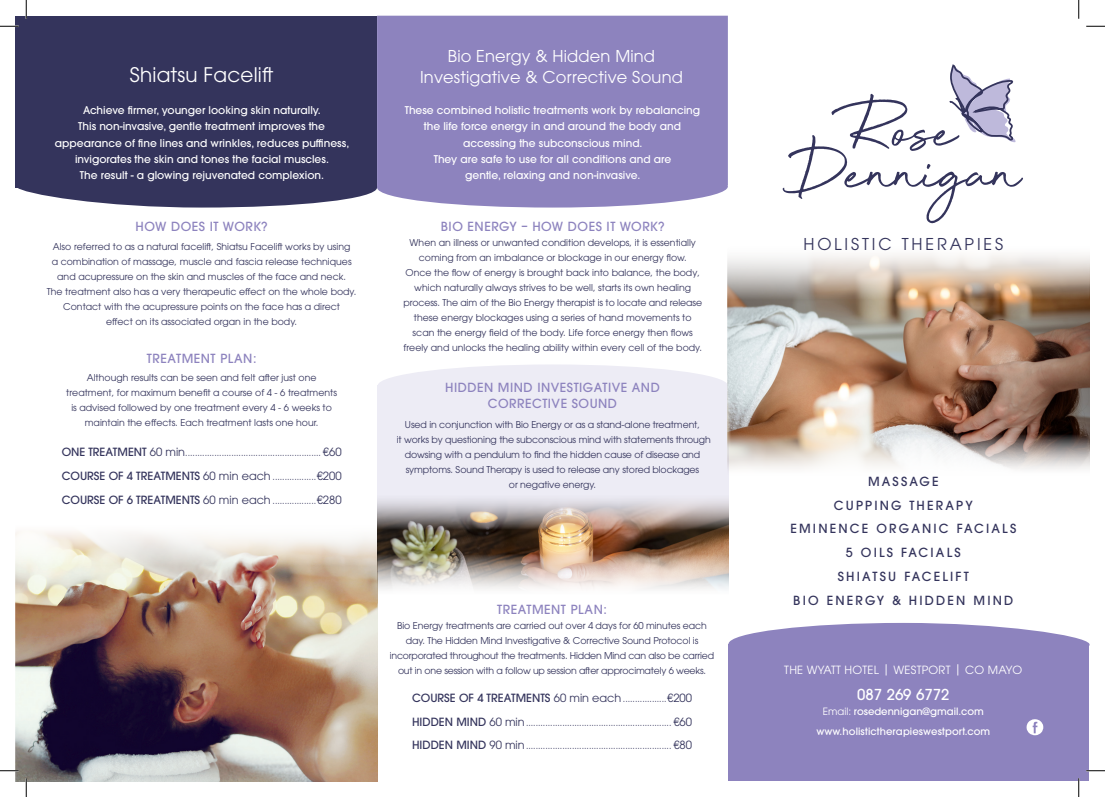
<style>
.page{position:relative;width:1105px;height:797px;background:#fff}
.page>*{position:absolute;margin:0;border:0;box-sizing:border-box;transform-origin:0 0}
.t1{font:20px "ITC Avant Garde Pro";letter-spacing:.01em;color:#fff}
.t2{font:16.25px/21.2px "ITC Avant Garde Pro";letter-spacing:.01em;color:#fff;text-align:center}
.t3{font:16.25px "ITC Avant Garde Pro";letter-spacing:.175em;color:#34345c}
.t4{font:500 15px "ITC Avant Garde Pro";color:#fff}
.t5{font:500 12.5px/16.2px "ITC Avant Garde Pro";letter-spacing:.04em;color:#8d83be;text-align:center}
.t6{font:500 12.5px "ITC Avant Garde Pro";letter-spacing:.175em;color:#34345c}
.t7{font:500 11.25px "ITC Avant Garde Pro";color:#34345c}
.t8{font:11.25px "ITC Avant Garde Pro";letter-spacing:.02em;color:#fff}
.t9{font:11.25px "ITC Avant Garde Pro";color:#34345c}
.t10{font:500 10.62px/16.2px "ITC Avant Garde Pro";color:#fff;text-align:center}
.t11{font:500 10px "ITC Avant Garde Pro";letter-spacing:.01em;color:#fff}
.t12{font:9.38px/15px "ITC Avant Garde Pro";color:#34345c;text-align:center}
.t13{font:9.38px/15px "ITC Avant Garde Pro";letter-spacing:-.02em;color:#34345c;text-align:center}
.s1{font-weight:400}
</style>
<div class="page">
<svg style="left:16px;top:187px;width:361px;height:20px"></svg>
<div style="left:377px;top:165px;width:351px;height:42px;background:#8d83be;border-radius:50%"></div>
<svg style="left:728px;top:623px;width:361px;height:21px"></svg>
<div style="left:378px;top:364px;width:350px;height:43px;background:#edecf5;border-radius:50%"></div>
<div style="left:16px;top:16px;width:361px;height:171px;background:#34345c"></div>
<div style="left:728px;top:644px;width:361px;height:136px;background:#8d83be"></div>
<div style="left:377px;top:385px;width:351px;height:158px;background:#edecf5"></div>
<svg style="left:1026px;top:719px;width:17px;height:16px"></svg>
<svg style="left:783px;top:64px;width:240px;height:159px"></svg>
<img style="left:728px;top:255px;width:361px;height:223px">
<img style="left:16px;top:531px;width:361px;height:250px">
<img style="left:377px;top:499px;width:351px;height:99px">
<div style="left:377px;top:16px;width:351px;height:171px;background:#8d83be"></div>
<svg style="left:0;top:25px;width:19px;height:2px"></svg>
<svg style="left:1086px;top:25px;width:19px;height:2px"></svg>
<svg style="left:0;top:770px;width:19px;height:1px"></svg>
<svg style="left:1086px;top:770px;width:19px;height:1px"></svg>
<svg style="left:25px;top:0;width:2px;height:19px"></svg>
<svg style="left:25px;top:778px;width:2px;height:19px"></svg>
<svg style="left:1078px;top:0;width:1px;height:19px"></svg>
<svg style="left:1078px;top:778px;width:1px;height:19px"></svg>
<p class="t1" style="left:130px;top:62px;width:145px">Shiatsu Facelift</p>
<p class="t10" style="left:55px;top:102px;width:296px">Achieve firmer, younger looking skin naturally.<br>This non-invasive, gentle treatment improves the appearance of fine lines and wrinkles, reduces puffiness, invigorates the skin and tones the facial muscles.<br>The result - a glowing rejuvenated complexion.</p>
<p class="t5" style="left:136px;top:218px;width:134px">HOW DOES IT WORK?</p>
<p class="t12" style="left:47px;top:239px;width:311px">Also referred to as a natural facelift, Shiatsu Facelift works by using<br>a combination of massage, muscle and fascia release techniques and acupressure on the skin and muscles of the face and neck.<br>The treatment also has a very therapeutic effect on the whole body.<br>Contact with the acupressure points on the face has a direct<br>effect on its associated organ in the body.</p>
<p class="t5" style="left:147px;top:350px;width:111px">TREATMENT PLAN:</p>
<p class="t12" style="left:66px;top:370px;width:272px">Although results can be seen and felt after just one treatment, for maximum benefit a course of 4 - 6 treatments is advised followed by one treatment every 4 - 6 weeks to maintain the effects. Each treatment lasts one hour.</p>
<p class="t7" style="left:62px;top:445px;width:125px">ONE TREATMENT <span class="s1">60 min</span></p>
<p class="t9" style="left:323px;top:445px;width:20px">€60</p>
<p class="t7" style="left:62px;top:469px;width:211px">COURSE OF 4 TREATMENTS <span class="s1">60 min each</span></p>
<p class="t9" style="left:317px;top:469px;width:26px">€200</p>
<p class="t7" style="left:62px;top:492px;width:211px">COURSE OF 6 TREATMENTS <span class="s1">60 min each</span></p>
<p class="t9" style="left:317px;top:493px;width:26px">€280</p>
<p class="t2" style="left:420px;top:45px;width:264px">Bio Energy &amp; Hidden Mind<br>Investigative &amp; Corrective Sound</p>
<p class="t10" style="left:405px;top:102px;width:297px">These combined holistic treatments work by rebalancing the life force energy in and around the body and accessing the subconscious mind.<br>They are safe to use for all conditions and are<br>gentle, relaxing and non-invasive.</p>
<p class="t5" style="left:441px;top:218px;width:225px">BIO ENERGY – HOW DOES IT WORK?</p>
<p class="t12" style="left:410px;top:235px;width:288px">When an illness or unwanted condition develops, it is essentially coming from an imbalance or blockage in our energy flow.</p>
<p class="t12" style="left:403px;top:265px;width:300px">Once the flow of energy is brought back into balance, the body, which naturally always strives to be well, starts its own healing process. The aim of the Bio Energy therapist is to locate and release these energy blockages using a series of hand movements to scan the energy field of the body. Life force energy then flows freely and unlocks the healing ability within every cell of the body.</p>
<p class="t5" style="left:445px;top:379px;width:216px">HIDDEN MIND INVESTIGATIVE AND<br>CORRECTIVE SOUND</p>
<p class="t12" style="left:397px;top:417px;width:315px">Used in conjunction with Bio Energy or as a stand-alone treatment,<br>it works by questioning the subconscious mind with statements through dowsing with a pendulum to find the hidden cause of disease and symptoms. Sound Therapy is used to release any stored blockages<br>or negative energy.</p>
<p class="t5" style="left:497px;top:601px;width:111px">TREATMENT PLAN:</p>
<p class="t13" style="left:390px;top:617px;width:326px">Bio Energy treatments are carried out over 4 days for 60 minutes each day. The Hidden Mind Investigative &amp; Corrective Sound Protocol is incorporated throughout the treatments. Hidden Mind can also be carried out in one session with a follow up session after approcimately 6 weeks.</p>
<p class="t7" style="left:412px;top:690px;width:211px">COURSE OF 4 TREATMENTS <span class="s1">60 min each</span></p>
<p class="t9" style="left:667px;top:690px;width:26px">€200</p>
<p class="t7" style="left:412px;top:714px;width:114px">HIDDEN MIND <span class="s1">60 min</span></p>
<p class="t9" style="left:673px;top:714px;width:20px">€60</p>
<p class="t7" style="left:412px;top:738px;width:114px">HIDDEN MIND <span class="s1">90 min</span></p>
<p class="t9" style="left:673px;top:738px;width:20px">€80</p>
<p class="t3" style="left:803px;top:234px;width:201px">HOLISTIC THERAPIES</p>
<p class="t6" style="left:868px;top:473px;width:72px">MASSAGE</p>
<p class="t6" style="left:834px;top:497px;width:140px">CUPPING THERAPY</p>
<p class="t6" style="left:790px;top:520px;width:227px">EMINENCE ORGANIC FACIALS</p>
<p class="t6" style="left:846px;top:544px;width:116px">5 OILS FACIALS</p>
<p class="t6" style="left:838px;top:568px;width:133px">SHIATSU FACELIFT</p>
<p class="t6" style="left:793px;top:592px;width:222px">BIO ENERGY &amp; HIDDEN MIND</p>
<p class="t8" style="left:784px;top:663px;width:239px">THE WYATT HOTEL | WESTPORT | CO MAYO</p>
<p class="t4" style="left:857px;top:685px;width:94px">087 269 6772</p>
<p class="t11" style="left:823px;top:705px;width:163px"><span class="s1">Email:</span> rosedennigan@gmail.com</p>
<p class="t11" style="left:816px;top:725px;width:175px">www.holistictherapieswestport.com</p>
</div>
